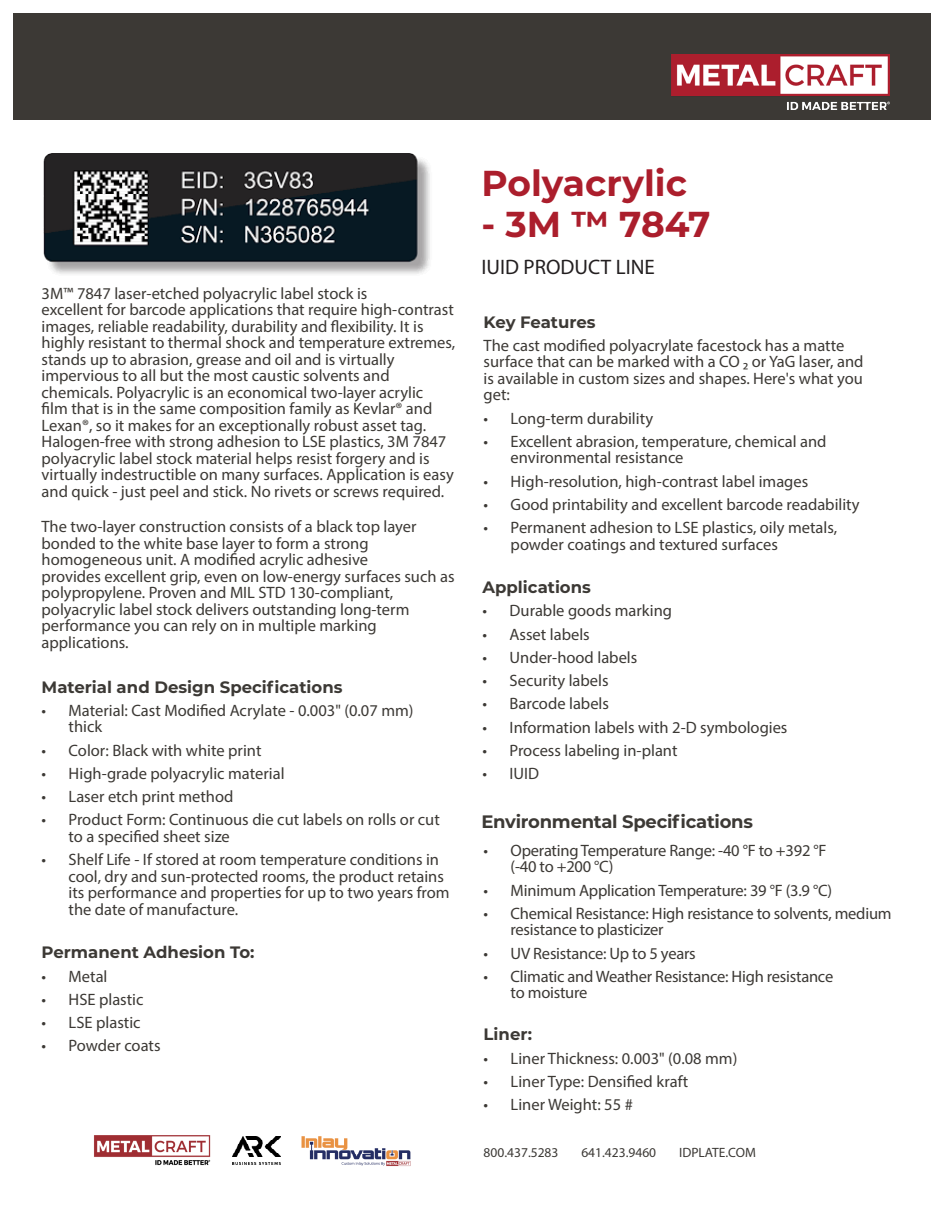
<style>
.page{position:relative;width:945px;height:1215px;background:#fff}
.page>*{position:absolute;margin:0;border:0;box-sizing:border-box;transform-origin:0 0}
.t1{font:700 36px "Montserrat";color:#ab1e2c}
.t2{font:21px "Myriad Pro";color:#231f20}
.t3{font:700 18px "Montserrat";letter-spacing:-.015em;color:#3c3935}
.t4{font:16.5px/16.5px "Myriad Pro";color:#3c3935}
.t5{font:700 16.5px "Montserrat";color:#3c3935}
.t6{font:13.5px "Myriad Pro";color:#3c3935}
</style>
<div class="page">
<div style="left:14px;top:14px;width:918px;height:106px;background:#3c3935"></div>
<img style="left:94px;top:1135px;width:116px;height:31px">
<img style="left:302px;top:1136px;width:108px;height:30px">
<img style="left:233px;top:1136px;width:47px;height:29px">
<img style="left:43px;top:153px;width:387px;height:121px">
<img style="left:671px;top:55px;width:218px;height:54px">
<p class="t4" style="left:42px;top:285px;width:415px">3M™ 7847 laser-etched polyacrylic label stock is<br>excellent for barcode applications that require high-contrast images, reliable readability, durability and flexibility. It is highly resistant to thermal shock and temperature extremes, stands up to abrasion, grease and oil and is virtually impervious to all but the most caustic solvents and chemicals. Polyacrylic is an economical two-layer acrylic<br>film that is in the same composition family as Kevlar® and Lexan®, so it makes for an exceptionally robust asset tag.<br>Halogen-free with strong adhesion to LSE plastics, 3M 7847 polyacrylic label stock material helps resist forgery and is virtually indestructible on many surfaces. Application is easy and quick - just peel and stick. No rivets or screws required.</p>
<p class="t4" style="left:42px;top:518px;width:415px">The two-layer construction consists of a black top layer bonded to the white base layer to form a strong homogeneous unit. A modified acrylic adhesive<br>provides excellent grip, even on low-energy surfaces such as polypropylene. Proven and MIL STD 130-compliant, polyacrylic label stock delivers outstanding long-term performance you can rely on in multiple marking applications.</p>
<p class="t5" style="left:42px;top:675px;width:302px">Material and Design Specifications</p>
<p class="t4" style="left:69px;top:702px;width:347px;text-indent:-27px">• Material: Cast Modified Acrylate - 0.003" (0.07 mm) thick</p>
<p class="t4" style="left:42px;top:742px;width:221px">• Color: Black with white print</p>
<p class="t4" style="left:42px;top:765px;width:244px">• High-grade polyacrylic material</p>
<p class="t4" style="left:42px;top:788px;width:193px">• Laser etch print method</p>
<p class="t4" style="left:69px;top:811px;width:373px;text-indent:-27px">• Product Form: Continuous die cut labels on rolls or cut to a specified sheet size</p>
<p class="t4" style="left:69px;top:851px;width:383px;text-indent:-27px">• Shelf Life - If stored at room temperature conditions in cool, dry and sun-protected rooms, the product retains its performance and properties for up to two years from the date of manufacture.</p>
<p class="t5" style="left:42px;top:941px;width:214px">Permanent Adhesion To:</p>
<p class="t4" style="left:42px;top:967px;width:67px">• Metal</p>
<p class="t4" style="left:42px;top:991px;width:103px">• HSE plastic</p>
<p class="t4" style="left:42px;top:1014px;width:101px">• LSE plastic</p>
<p class="t4" style="left:42px;top:1037px;width:120px">• Powder coats</p>
<p class="t1" style="left:482px;top:158px;width:207px">Polyacrylic</p>
<p class="t1" style="left:482px;top:198px;width:230px">- 3M ™ 7847</p>
<p class="t2" style="left:482px;top:254px;width:175px">IUID PRODUCT LINE</p>
<p class="t5" style="left:484px;top:310px;width:113px">Key Features</p>
<p class="t4" style="left:484px;top:337px;width:381px">The cast modified polyacrylate facestock has a matte surface that can be marked with a CO ₂ or YaG laser, and is available in custom sizes and shapes. Here's what you get:</p>
<p class="t4" style="left:484px;top:410px;width:171px">• Long-term durability</p>
<p class="t4" style="left:511px;top:433px;width:317px;text-indent:-27px">• Excellent abrasion, temperature, chemical and environmental resistance</p>
<p class="t4" style="left:484px;top:473px;width:326px">• High-resolution, high-contrast label images</p>
<p class="t4" style="left:484px;top:496px;width:378px">• Good printability and excellent barcode readability</p>
<p class="t4" style="left:511px;top:519px;width:328px;text-indent:-27px">• Permanent adhesion to LSE plastics, oily metals, powder coatings and textured surfaces</p>
<p class="t5" style="left:483px;top:575px;width:110px">Applications</p>
<p class="t4" style="left:483px;top:602px;width:191px">• Durable goods marking</p>
<p class="t4" style="left:483px;top:626px;width:109px">• Asset labels</p>
<p class="t4" style="left:483px;top:649px;width:156px">• Under-hood labels</p>
<p class="t4" style="left:483px;top:672px;width:128px">• Security labels</p>
<p class="t4" style="left:483px;top:695px;width:128px">• Barcode labels</p>
<p class="t4" style="left:483px;top:719px;width:306px">• Information labels with 2-D symbologies</p>
<p class="t4" style="left:483px;top:742px;width:196px">• Process labeling in-plant</p>
<p class="t4" style="left:483px;top:765px;width:58px">• IUID</p>
<p class="t3" style="left:482px;top:809px;width:273px">Environmental Specifications</p>
<p class="t4" style="left:511px;top:842px;width:317px;text-indent:-27px">• Operating Temperature Range: -40 °F to +392 °F (-40 to +200 °C)</p>
<p class="t4" style="left:484px;top:881px;width:350px">• Minimum Application Temperature: 39 °F (3.9 °C)</p>
<p class="t4" style="left:511px;top:905px;width:382px;text-indent:-27px">• Chemical Resistance: High resistance to solvents, medium resistance to plasticizer</p>
<p class="t4" style="left:484px;top:944px;width:214px">• UV Resistance: Up to 5 years</p>
<p class="t4" style="left:511px;top:968px;width:324px;text-indent:-27px">• Climatic and Weather Resistance: High resistance to moisture</p>
<p class="t5" style="left:484px;top:1023px;width:50px">Liner:</p>
<p class="t4" style="left:484px;top:1050px;width:255px">• Liner Thickness: 0.003" (0.08 mm)</p>
<p class="t4" style="left:484px;top:1073px;width:206px">• Liner Type: Densified kraft</p>
<p class="t4" style="left:484px;top:1096px;width:151px">• Liner Weight: 55 #</p>
<p class="t6" style="left:484px;top:1145px;width:76px">800.437.5283</p>
<p class="t6" style="left:581px;top:1145px;width:76px">641.423.9460</p>
<p class="t6" style="left:679px;top:1145px;width:78px">IDPLATE.COM</p>
</div>
